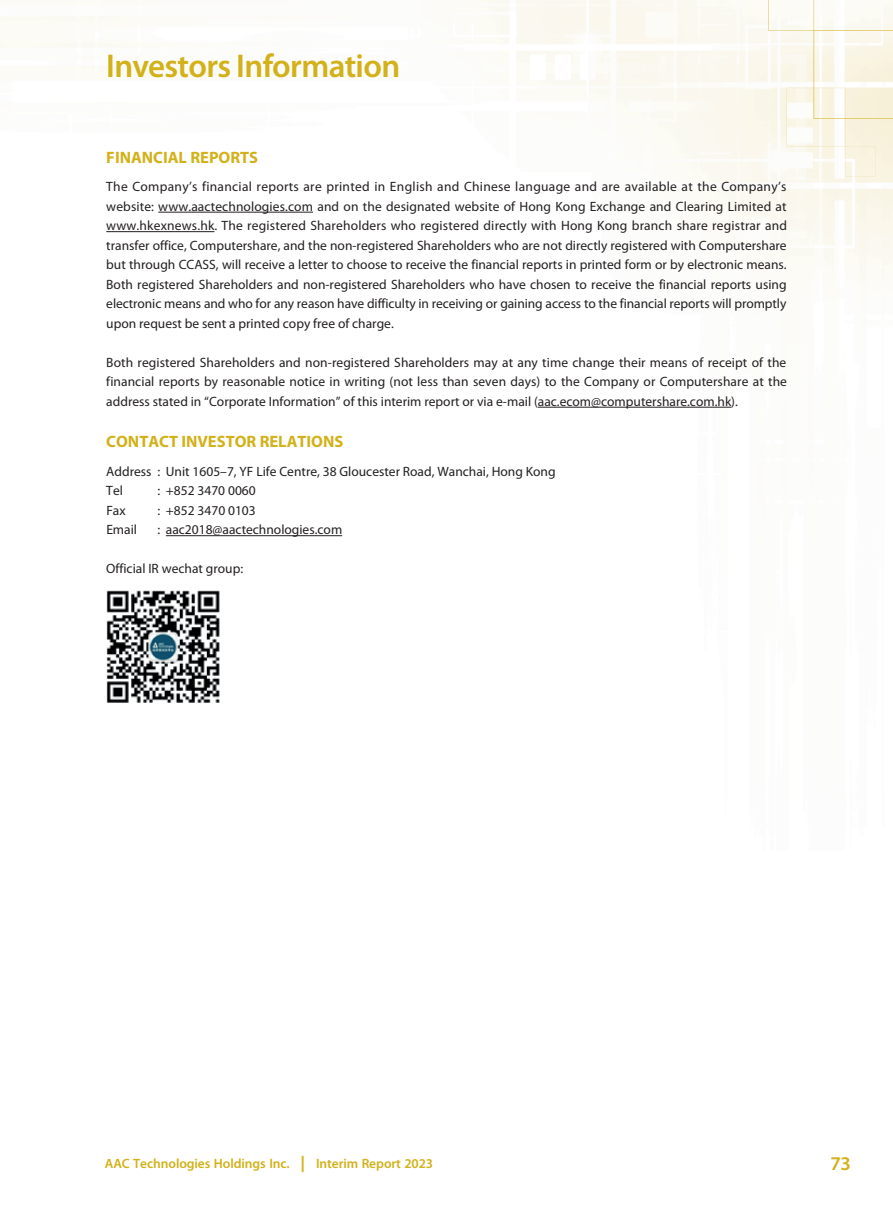
<style>
.page{position:relative;width:893px;height:1212px;background:#fff}
.page>*{position:absolute;margin:0;border:0;box-sizing:border-box;transform-origin:0 0}
.t1{font:600 33px "Myriad Pro";letter-spacing:-.02em;color:#d2b11a}
.t2{font:600 19.5px "Myriad Pro";color:#d2b11a}
.t3{font:700 16.5px "Myriad Pro";color:#d2b11a}
.t4{font:13.5px/19.5px "Myriad Pro";color:#231f20;text-align:justify}
.t5{font:600 13.5px "Myriad Pro";letter-spacing:-.005em;color:#d2b11a}
.s1{font-size:16.2px}
</style>
<div class="page">
<svg style="left:768px;top:0;width:125px;height:176px"></svg>
<hr style="left:158px;top:212px;width:155px;height:1px;background:#231f20">
<hr style="left:106px;top:231px;width:108px;height:1px;background:#231f20">
<hr style="left:538px;top:407px;width:193px;height:1px;background:#231f20">
<hr style="left:166px;top:535px;width:176px;height:1px;background:#231f20">
<img style="left:106px;top:590px;width:113px;height:113px">
<h1 class="t1" style="left:106px;top:45px;width:295px">Investors Information</h1>
<p class="t3" style="left:106px;top:146px;width:153px">FINANCIAL REPORTS</p>
<p class="t4" style="left:106px;top:177px;width:682px">The Company’s financial reports are printed in English and Chinese language and are available at the Company’s website: www.aactechnologies.com and on the designated website of Hong Kong Exchange and Clearing Limited at www.hkexnews.hk. The registered Shareholders who registered directly with Hong Kong branch share registrar and transfer office, Computershare, and the non-registered Shareholders who are not directly registered with Computershare but through CCASS, will receive a letter to choose to receive the financial reports in printed form or by electronic means.<br>Both registered Shareholders and non-registered Shareholders who have chosen to receive the financial reports using electronic means and who for any reason have difficulty in receiving or gaining access to the financial reports will promptly upon request be sent a printed copy free of charge.</p>
<p class="t4" style="left:106px;top:352px;width:682px">Both registered Shareholders and non-registered Shareholders may at any time change their means of receipt of the financial reports by reasonable notice in writing (not less than seven days) to the Company or Computershare at the address stated in “Corporate Information” of this interim report or via e-mail (aac.ecom@computershare.com.hk).</p>
<p class="t3" style="left:106px;top:431px;width:239px">CONTACT INVESTOR RELATIONS</p>
<p class="t4" style="left:106px;top:461px;width:451px">Address : Unit 1605–7, YF Life Centre, 38 Gloucester Road, Wanchai, Hong Kong<br>Tel</p>
<p class="t4" style="left:157px;top:481px;width:100px">: +852 3470 0060</p>
<p class="t4" style="left:106px;top:500px;width:21px">Fax</p>
<p class="t4" style="left:157px;top:500px;width:100px">: +852 3470 0103</p>
<p class="t4" style="left:106px;top:520px;width:32px">Email</p>
<p class="t4" style="left:157px;top:520px;width:186px">: aac2018@aactechnologies.com</p>
<p class="t4" style="left:106px;top:559px;width:138px">Official IR wechat group:</p>
<p class="t5" style="left:105px;top:1155px;width:330px">AAC Technologies Holdings Inc. <span class="s1">|</span> Interim Report 2023</p>
<h2 class="t2" style="left:830px;top:1151px;width:22px">73</h2>
</div>
